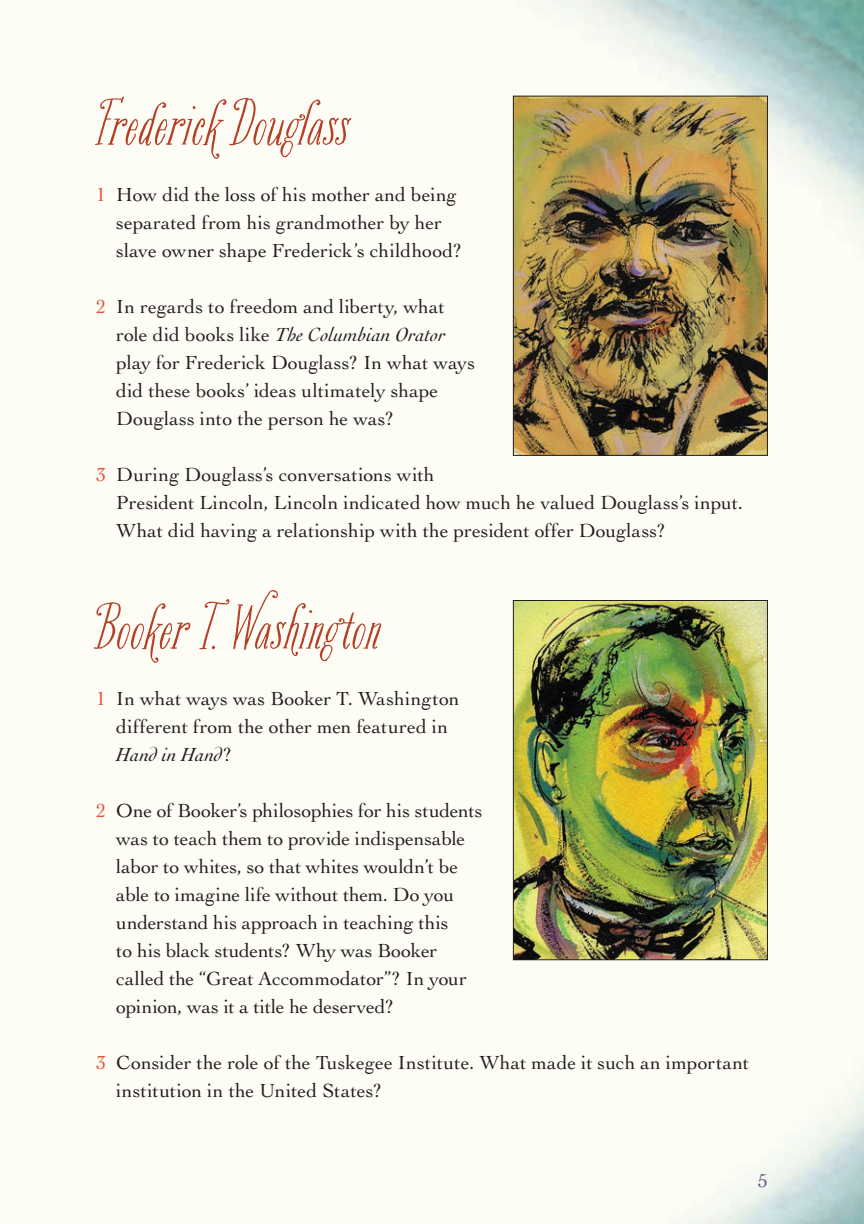
<style>
.page{position:relative;width:864px;height:1224px;background:#fff}
.page>*{position:absolute;margin:0;border:0;box-sizing:border-box;transform-origin:0 0}
.Heads{font:64px "Bookeyed Suzanne";color:#b63f25}
.Body_Copy{font:20px/28px "Cochin LT Std";color:#231f20}
.t1{font:20px "Cochin LT Std";color:#5c5684}
.s1{color:#e25337}
.s2{font-style:italic}
</style>
<div class="page">
<img style="left:512px;top:0;width:352px;height:1224px">
<img style="left:515px;top:98px;width:251px;height:356px">
<div style="left:513px;top:96px;width:255px;height:360px;border:1px solid #231f20"></div>
<img style="left:515px;top:602px;width:251px;height:356px">
<div style="left:513px;top:600px;width:255px;height:360px;border:1px solid #231f20"></div>
<p class="Heads" style="left:96px;top:85px;width:255px">Frederick Douglass</p>
<p class="Body_Copy" style="left:116px;top:180px;width:348px;text-indent:-20px"><span class="s1">1</span> How did the loss of his mother and being separated from his grandmother by her slave owner shape Frederick’s childhood?</p>
<p class="Body_Copy" style="left:116px;top:292px;width:360px;text-indent:-20px"><span class="s1">2</span> In regards to freedom and liberty, what role did books like <span class="s2">The Columbian Orator </span>play for Frederick Douglass? In what ways did these books’ ideas ultimately shape Douglass into the person he was?</p>
<p class="Body_Copy" style="left:116px;top:460px;width:629px;text-indent:-20px"><span class="s1">3</span> During Douglass’s conversations with<br>President Lincoln, Lincoln indicated how much he valued Douglass’s input.<br>What did having a relationship with the president offer Douglass?</p>
<p class="Heads" style="left:96px;top:589px;width:287px">Booker T. Washington</p>
<p class="Body_Copy" style="left:116px;top:684px;width:345px;text-indent:-20px"><span class="s1">1</span> In what ways was Booker T. Washington different from the other men featured in<br><span class="s2">Hand in Hand</span>?</p>
<p class="Body_Copy" style="left:116px;top:796px;width:368px;text-indent:-20px"><span class="s1">2</span> One of Booker’s philosophies for his students was to teach them to provide indispensable labor to whites, so that whites wouldn’t be able to imagine life without them. Do you understand his approach in teaching this<br>to his black students? Why was Booker called the “Great Accommodator”? In your opinion, was it a title he deserved?</p>
<p class="Body_Copy" style="left:116px;top:1048px;width:634px;text-indent:-20px"><span class="s1">3</span> Consider the role of the Tuskegee Institute. What made it such an important institution in the United States?</p>
<p class="t1" style="left:758px;top:1170px;width:11px">5</p>
</div>
